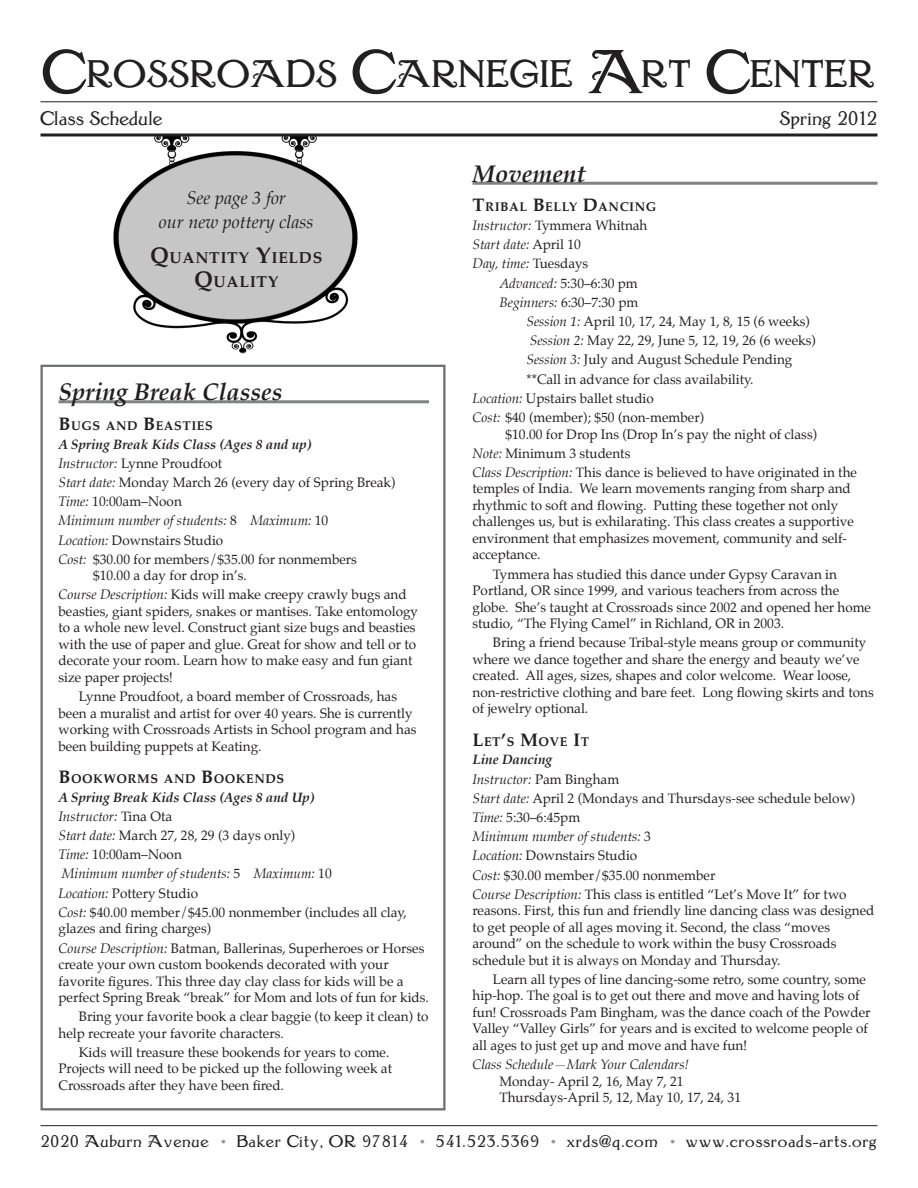
<style>
.page{position:relative;width:918px;height:1188px;background:#fff}
.page>*{position:absolute;margin:0;border:0;box-sizing:border-box;transform-origin:0 0}
.t1{font:40.95px "Giraldon";color:#231f20}
.Class_Subhead{font:italic 700 24px "Palatino";color:#231f20}
.t2{font:21px "Giraldon";color:#231f20}
.t3{font:18px "Giraldon";letter-spacing:.03em;color:#231f20}
.Body_no_indent{font:italic 18px "Palatino";color:#231f20}
.Subhead_2{font:700 15.75px/24px "Palatino";letter-spacing:.045em;color:#231f20;text-align:center}
.Body_no_indent-2{font:13.5px/16.5px "Palatino";color:#231f20}
.Body_with_indent{font:13.5px/16.5px "Palatino";color:#231f20}
.Body_no_indent-3{font:italic 13.5px "Palatino";color:#231f20}
.Body_no_indent_no_it{font:13.5px/16.5px "Palatino";color:#231f20}
.Body_no_indent-4{font:italic 700 13.5px "Palatino";color:#231f20}
.Subhead_2-2{font:700 12.6px "Palatino";letter-spacing:.045em;color:#231f20}
.s1{font-size:66px}
.s2{font-size:22.5px}
.s3{font-size:18px}
.s4{font-style:italic}
.s5{font-style:normal}
.s6{color:#939598}
</style>
<div class="page">
<img style="left:109px;top:136px;width:255px;height:218px">
<hr style="left:40px;top:101px;width:838px;height:1px;background:#231f20">
<hr style="left:40px;top:134px;width:838px;height:2px;background:#231f20">
<hr style="left:40px;top:1125px;width:838px;height:1px;background:#231f20">
<hr style="left:58px;top:400px;width:371px;height:3px;background:#808285">
<hr style="left:472px;top:182px;width:406px;height:3px;background:#808285">
<div style="left:40px;top:365px;width:406px;height:745px;border:2px solid #6c6d70"></div>
<p class="t1" style="left:42px;top:53px;width:835px"><span class="s1">C</span>ROSSROADS <span class="s1">C</span>ARNEGIE <span class="s1">A</span>RT <span class="s1">C</span>ENTER</p>
<p class="t2" style="left:40px;top:108px;width:124px">Class Schedule</p>
<p class="t2" style="left:780px;top:108px;width:99px">Spring 2012</p>
<p class="Body_no_indent" style="left:186px;top:183px;width:101px">See page 3 for</p>
<p class="Body_no_indent" style="left:159px;top:207px;width:156px">our new pottery class</p>
<p class="Subhead_2" style="left:150px;top:245px;width:174px"><span class="s2">Q</span>UANTITY <span class="s2">Y</span>IELDS<br><span class="s2">Q</span>UALITY</p>
<p class="Class_Subhead" style="left:58px;top:373px;width:226px">Spring Break Classes</p>
<p class="Subhead_2-2" style="left:58px;top:415px;width:156px"><span class="s3">B</span>UGS AND <span class="s3">B</span>EASTIES</p>
<p class="Body_no_indent-4" style="left:58px;top:433px;width:254px">A Spring Break Kids Class (Ages 8 and up)</p>
<p class="Body_no_indent-2" style="left:58px;top:455px;width:165px"><span class="s4">Instructor:</span> Lynne Proudfoot</p>
<p class="Body_no_indent-2" style="left:58px;top:474px;width:339px"><span class="s4">Start date:</span> Monday March 26 (every day of Spring Break)</p>
<p class="Body_no_indent-2" style="left:58px;top:493px;width:125px"><span class="s4">Time:</span> 10:00am–Noon</p>
<p class="Body_no_indent-3" style="left:58px;top:510px;width:271px">Minimum number of students: <span class="s5">8</span> Maximum: <span class="s5">10</span></p>
<p class="Body_no_indent-2" style="left:58px;top:532px;width:166px"><span class="s4">Location:</span> Downstairs Studio</p>
<p class="Body_no_indent-2" style="left:93px;top:551px;width:266px;text-indent:-35px"><span class="s4">Cost:</span> $30.00 for members/$35.00 for nonmembers $10.00 a day for drop in’s.</p>
<p class="Body_no_indent-2" style="left:58px;top:587px;width:361px"><span class="s4">Course Description:</span> Kids will make creepy crawly bugs and beasties, giant spiders, snakes or mantises. Take entomology to a whole new level. Construct giant size bugs and beasties with the use of paper and glue. Great for show and tell or to decorate your room. Learn how to make easy and fun giant size paper projects!</p>
<p class="Body_with_indent" style="left:58px;top:688px;width:360px;text-indent:20px">Lynne Proudfoot, a board member of Crossroads, has been a muralist and artist for over 40 years. She is currently working with Crossroads Artists in School program and has been building puppets at Keating.</p>
<p class="Subhead_2-2" style="left:58px;top:768px;width:227px"><span class="s3">B</span>OOKWORMS AND <span class="s3">B</span>OOKENDS</p>
<p class="Body_no_indent-4" style="left:58px;top:786px;width:257px">A Spring Break Kids Class (Ages 8 and Up)</p>
<p class="Body_no_indent-3" style="left:58px;top:806px;width:115px">Instructor: <span class="s5">Tina Ota</span></p>
<p class="Body_no_indent-2" style="left:58px;top:827px;width:238px"><span class="s4">Start date:</span> March 27, 28, 29 (3 days only)</p>
<p class="Body_no_indent-2" style="left:58px;top:846px;width:125px"><span class="s4">Time:</span> 10:00am–Noon</p>
<p class="Body_no_indent-3" style="left:62px;top:863px;width:271px">Minimum number of students: <span class="s5">5</span> Maximum: <span class="s5">10</span></p>
<p class="Body_no_indent-2" style="left:58px;top:885px;width:141px"><span class="s4">Location:</span> Pottery Studio</p>
<p class="Body_no_indent-2" style="left:58px;top:904px;width:350px"><span class="s4">Cost:</span> $40.00 member/$45.00 nonmember (includes all clay, glazes and firing charges)</p>
<p class="Body_no_indent-2" style="left:58px;top:940px;width:372px"><span class="s4">Course Description:</span> Batman, Ballerinas, Superheroes or Horses create your own custom bookends decorated with your favorite figures. This three day clay class for kids will be a perfect Spring Break “break” for Mom and lots of fun for kids.</p>
<p class="Body_with_indent" style="left:58px;top:1008px;width:371px;text-indent:20px">Bring your favorite book a clear baggie (to keep it clean) to help recreate your favorite characters.</p>
<p class="Body_with_indent" style="left:58px;top:1044px;width:335px;text-indent:20px">Kids will treasure these bookends for years to come.<br>Projects will need to be picked up the following week at<br>Crossroads after they have been fired.</p>
<p class="Class_Subhead" style="left:472px;top:155px;width:115px">Movement</p>
<p class="Subhead_2-2" style="left:472px;top:196px;width:185px"><span class="s3">T</span>RIBAL <span class="s3">B</span>ELLY <span class="s3">D</span>ANCING</p>
<p class="Body_no_indent-2" style="left:472px;top:217px;width:176px"><span class="s4">Instructor:</span> Tymmera Whitnah</p>
<p class="Body_no_indent-3" style="left:472px;top:234px;width:110px">Start date: <span class="s5">April 10</span></p>
<p class="Body_no_indent-3" style="left:472px;top:253px;width:117px">Day, time: <span class="s5">Tuesdays</span></p>
<p class="Body_no_indent-2" style="left:500px;top:275px;width:140px"><span class="s4">Advanced:</span> 5:30–6:30 pm</p>
<p class="Body_no_indent-2" style="left:500px;top:294px;width:140px"><span class="s4">Beginners:</span> 6:30–7:30 pm</p>
<p class="Body_no_indent-2" style="left:526px;top:313px;width:285px"><span class="s4">Session 1:</span> April 10, 17, 24, May 1, 8, 15 (6 weeks)</p>
<p class="Body_no_indent-2" style="left:530px;top:332px;width:288px"><span class="s4">Session 2:</span> May 22, 29, June 5, 12, 19, 26 (6 weeks)</p>
<p class="Body_no_indent-2" style="left:526px;top:352px;width:267px"><span class="s4">Session 3:</span> July and August Schedule Pending</p>
<p class="Body_no_indent_no_it" style="left:526px;top:371px;width:229px">**Call in advance for class availability.</p>
<p class="Body_no_indent-2" style="left:472px;top:390px;width:183px"><span class="s4">Location:</span> Upstairs ballet studio</p>
<p class="Body_no_indent-2" style="left:505px;top:409px;width:313px;text-indent:-33px"><span class="s4">Cost:</span> $40 (member); $50 (non-member)<br>$10.00 for Drop Ins (Drop In’s pay the night of class)</p>
<p class="Body_no_indent-2" style="left:472px;top:445px;width:159px"><span class="s4">Note:</span> Minimum 3 students</p>
<p class="Body_no_indent-2" style="left:472px;top:464px;width:386px"><span class="s4">Class Description:</span> This dance is believed to have originated in the temples of India. We learn movements ranging from sharp and rhythmic to soft and flowing. Putting these together not only challenges us, but is exhilarating. This class creates a supportive environment that emphasizes movement, community and self&shy;acceptance.</p>
<p class="Body_with_indent" style="left:472px;top:566px;width:400px;text-indent:20px">Tymmera has studied this dance under Gypsy Caravan in Portland, OR since 1999, and various teachers from across the globe. She’s taught at Crossroads since 2002 and opened her home studio, “The Flying Camel” in Richland, OR in 2003.</p>
<p class="Body_with_indent" style="left:472px;top:634px;width:403px;text-indent:20px">Bring a friend because Tribal-style means group or community where we dance together and share the energy and beauty we’ve created. All ages, sizes, shapes and color welcome. Wear loose, non-restrictive clothing and bare feet. Long flowing skirts and tons of jewelry optional.</p>
<p class="Subhead_2-2" style="left:472px;top:731px;width:118px"><span class="s3">L</span>ET<span class="s3">’</span>S <span class="s3">M</span>OVE <span class="s3">I</span>T</p>
<p class="Body_no_indent-4" style="left:472px;top:749px;width:81px">Line Dancing</p>
<p class="Body_no_indent-3" style="left:472px;top:768px;width:148px">Instructor: <span class="s5">Pam Bingham</span></p>
<p class="Body_no_indent-2" style="left:472px;top:790px;width:384px"><span class="s4">Start date:</span> April 2 (Mondays and Thursdays-see schedule below)</p>
<p class="Body_no_indent-2" style="left:472px;top:809px;width:109px"><span class="s4">Time:</span> 5:30–6:45pm</p>
<p class="Body_no_indent-3" style="left:472px;top:826px;width:180px">Minimum number of students: <span class="s5">3</span></p>
<p class="Body_no_indent-2" style="left:472px;top:847px;width:166px"><span class="s4">Location:</span> Downstairs Studio</p>
<p class="Body_no_indent-2" style="left:472px;top:867px;width:244px"><span class="s4">Cost:</span> $30.00 member/$35.00 nonmember</p>
<p class="Body_no_indent-2" style="left:472px;top:886px;width:404px"><span class="s4">Course Description:</span> This class is entitled “Let’s Move It” for two reasons. First, this fun and friendly line dancing class was designed to get people of all ages moving it. Second, the class “moves around” on the schedule to work within the busy Crossroads schedule but it is always on Monday and Thursday.</p>
<p class="Body_with_indent" style="left:472px;top:971px;width:400px;text-indent:20px">Learn all types of line dancing-some retro, some country, some hip-hop. The goal is to get out there and move and having lots of fun! Crossroads Pam Bingham, was the dance coach of the Powder Valley “Valley Girls” for years and is excited to welcome people of all ages to just get up and move and have fun!</p>
<p class="Body_no_indent_no_it" style="left:500px;top:1056px;width:243px;text-indent:-27px"><span class="s4">Class Schedule—Mark Your Calendars!<br></span>Monday- April 2, 16, May 7, 21<br>Thursdays-April 5, 12, May 10, 17, 24, 31</p>
<p class="t3" style="left:40px;top:1132px;width:838px">2020 Auburn Avenue <span class="s6">•</span> Baker City, OR 97814 <span class="s6">•</span> 541.523.5369 <span class="s6">•</span> xrds@q.com <span class="s6">•</span> www.crossroads-arts.org</p>
</div>
